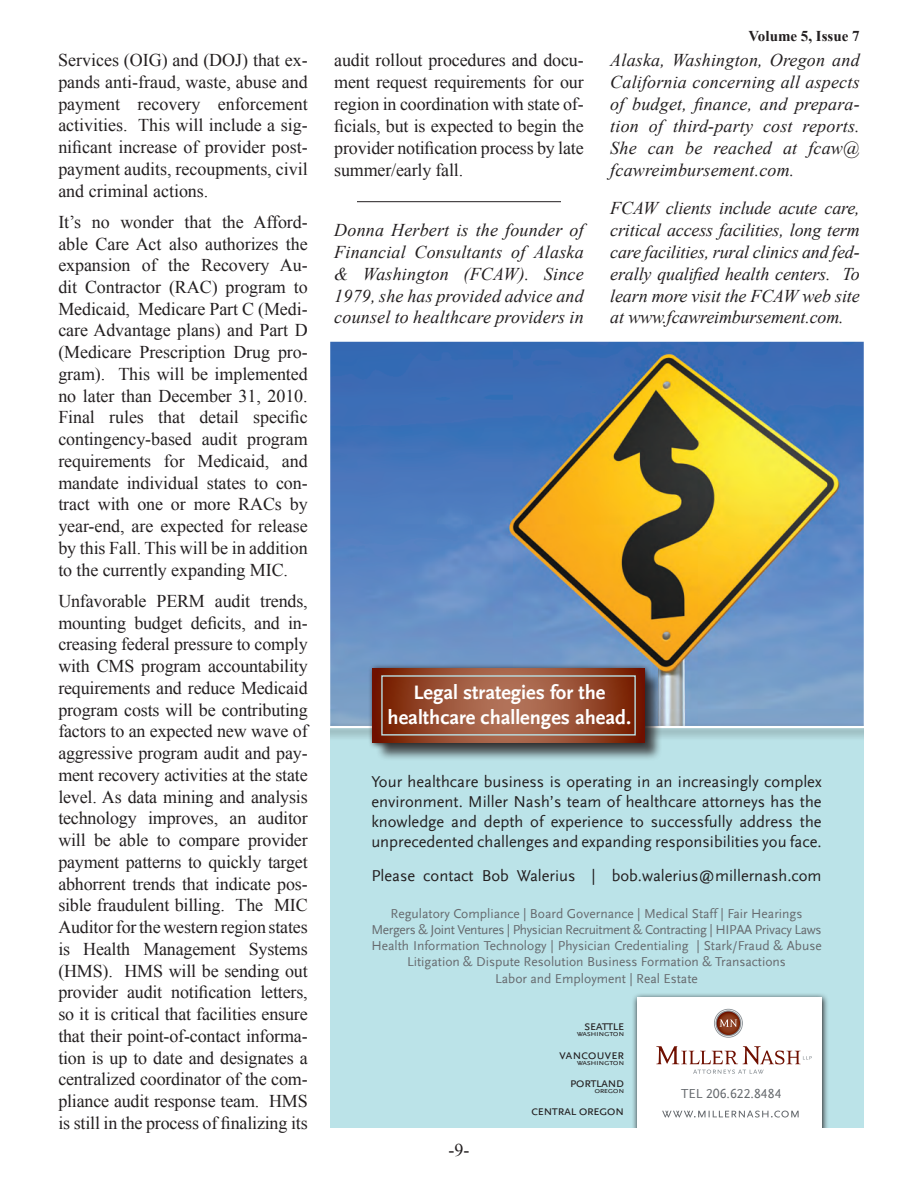
<style>
.page{position:relative;width:918px;height:1188px;background:#fff}
.page>*{position:absolute;margin:0;border:0;box-sizing:border-box;transform-origin:0 0}
.t1{font:700 38.85px "Scala Sans";color:#231f20}
.t2{font:700 20.4px/24.5px "Scala Sans LF";color:#fff;text-align:center}
.t3{font:18px/21.8px "Times New Roman";letter-spacing:-.005em;color:#231f20;text-align:justify}
.t4{font:italic 18px/21.9px "Times New Roman";letter-spacing:.01em;color:#231f20;text-align:justify}
.t5{font:16.5px/19.8px "Scala Sans LF";color:#231f20;text-align:justify}
.t6{font:700 15px "Times New Roman";color:#231f20}
.t7{font:13.65px "Scala Sans Caps";letter-spacing:-.05em;color:#231f20}
.t8{font:13.65px "Scala Sans LF";color:#666a6e}
.t9{font:13.65px "Scala Sans Caps";letter-spacing:-.025em;color:#231f20}
.t10{font:13.5px/16.2px "Scala Sans LF";color:#666a6e;text-align:center}
.t11{font:8.1px "Scala Sans Caps";letter-spacing:-.05em;color:#231f20;scale:1.11 1}
</style>
<div class="page">
<img style="left:330px;top:342px;width:534px;height:380px">
<div style="left:330px;top:728px;width:534px;height:400px;background:#bbe3e8"></div>
<svg style="left:633px;top:994px;width:195px;height:134px"></svg>
<div style="left:637px;top:998px;width:184px;height:130px;background:#fff"></div>
<svg style="left:714px;top:1009px;width:29px;height:29px"></svg>
<svg style="left:715px;top:1010px;width:27px;height:27px"></svg>
<svg style="left:656px;top:1046px;width:156px;height:28px"></svg>
<svg style="left:662px;top:1111px;width:137px;height:7px"></svg>
<div style="left:330px;top:722px;width:534px;height:19px;background:#231f20;opacity:.75"></div>
<hr style="left:330px;top:726px;width:534px;height:2px;background:#fff">
<div style="left:375px;top:671px;width:287px;height:90px;background:#231f20;opacity:.75"></div>
<svg style="left:368px;top:663px;width:283px;height:86px"></svg>
<svg style="left:373px;top:669px;width:271px;height:73px"></svg>
<div style="left:381px;top:675px;width:255px;height:61px;border:1px solid #bbe3e8"></div>
<hr style="left:357px;top:201px;width:204px;height:1px;background:#231f20">
<p class="t3" style="left:58px;top:49px;width:251px">Services (OIG) and (DOJ) that ex&shy;pands anti-fraud, waste, abuse and payment recovery enforcement activities. This will include a sig&shy;nificant increase of provider post&shy;payment audits, recoupments, civil and criminal actions.</p>
<p class="t3" style="left:58px;top:211px;width:251px">It’s no wonder that the Afford&shy;able Care Act also authorizes the expansion of the Recovery Au&shy;dit Contractor (RAC) program to Medicaid, Medicare Part C (Medi&shy;care Advantage plans) and Part D (Medicare Prescription Drug pro&shy;gram). This will be implemented no later than December 31, 2010.<br>Final rules that detail specific contingency-based audit program requirements for Medicaid, and mandate individual states to con&shy;tract with one or more RACs by year-end, are expected for release by this Fall. This will be in addition to the currently expanding MIC.</p>
<p class="t3" style="left:58px;top:590px;width:251px">Unfavorable PERM audit trends, mounting budget deficits, and in&shy;creasing federal pressure to comply with CMS program accountability requirements and reduce Medicaid program costs will be contributing factors to an expected new wave of aggressive program audit and pay&shy;ment recovery activities at the state level. As data mining and analysis technology improves, an auditor will be able to compare provider payment patterns to quickly target abhorrent trends that indicate pos&shy;sible fraudulent billing. The MIC Auditor for the western region states is Health Management Systems (HMS). HMS will be sending out provider audit notification letters, so it is critical that facilities ensure that their point-of-contact informa&shy;tion is up to date and designates a centralized coordinator of the com&shy;pliance audit response team. HMS is still in the process of finalizing its</p>
<h1 class="t1" style="left:51px;top:330px;width:118px">vertical</h1>
<p class="t3" style="left:334px;top:49px;width:251px">audit rollout procedures and docu&shy;ment request requirements for our region in coordination with state of&shy;ficials, but is expected to begin the provider notification process by late summer/early fall.</p>
<p class="t4" style="left:334px;top:219px;width:251px">Donna Herbert is the founder of Financial Consultants of Alaska &amp; Washington (FCAW). Since 1979, she has provided advice and counsel to healthcare providers in</p>
<p class="t6" style="left:749px;top:26px;width:113px">Volume 5, Issue 7</p>
<p class="t4" style="left:610px;top:49px;width:251px">Alaska, Washington, Oregon and California concerning all aspects of budget, finance, and prepara&shy;tion of third-party cost reports.<br>She can be reached at fcaw@ fcawreimbursement.com.</p>
<p class="t4" style="left:610px;top:197px;width:251px">FCAW clients include acute care, critical access facilities, long term care facilities, rural clinics and fed&shy;erally qualified health centers. To learn more visit the FCAW web site at www.fcawreimbursement.com.</p>
<p class="t2" style="left:388px;top:681px;width:245px">Legal strategies for the healthcare challenges ahead.</p>
<p class="t5" style="left:371px;top:772px;width:452px">Your healthcare business is operating in an increasingly complex environment. Miller Nash’s team of healthcare attorneys has the knowledge and depth of experience to successfully address the unprecedented challenges and expanding responsibilities you face.</p>
<p class="t5" style="left:371px;top:866px;width:452px">Please contact Bob Walerius | bob.walerius@millernash.com</p>
<p class="t10" style="left:371px;top:906px;width:452px">Regulatory Compliance | Board Governance | Medical Staff | Fair Hearings Mergers &amp; Joint Ventures | Physician Recruitment &amp; Contracting | HIPAA Privacy Laws Health Information Technology | Physician Credentialing | Stark/Fraud &amp; Abuse Litigation &amp; Dispute Resolution Business Formation &amp; Transactions<br>Labor and Employment | Real Estate</p>
<p class="t3" style="left:449px;top:1138px;width:22px">-9-</p>
<p class="t7" style="left:584px;top:1018px;width:42px">seattle</p>
<p class="t11" style="left:577px;top:1029px;width:44px">washington</p>
<p class="t9" style="left:559px;top:1047px;width:67px">vancouver</p>
<p class="t11" style="left:577px;top:1058px;width:44px">washington</p>
<p class="t7" style="left:570px;top:1075px;width:56px">portland</p>
<p class="t11" style="left:594px;top:1086px;width:28px">oregon</p>
<p class="t7" style="left:531px;top:1104px;width:95px">central oregon</p>
<p class="t8" style="left:681px;top:1086px;width:102px">TEL 206.622.8484</p>
</div>
